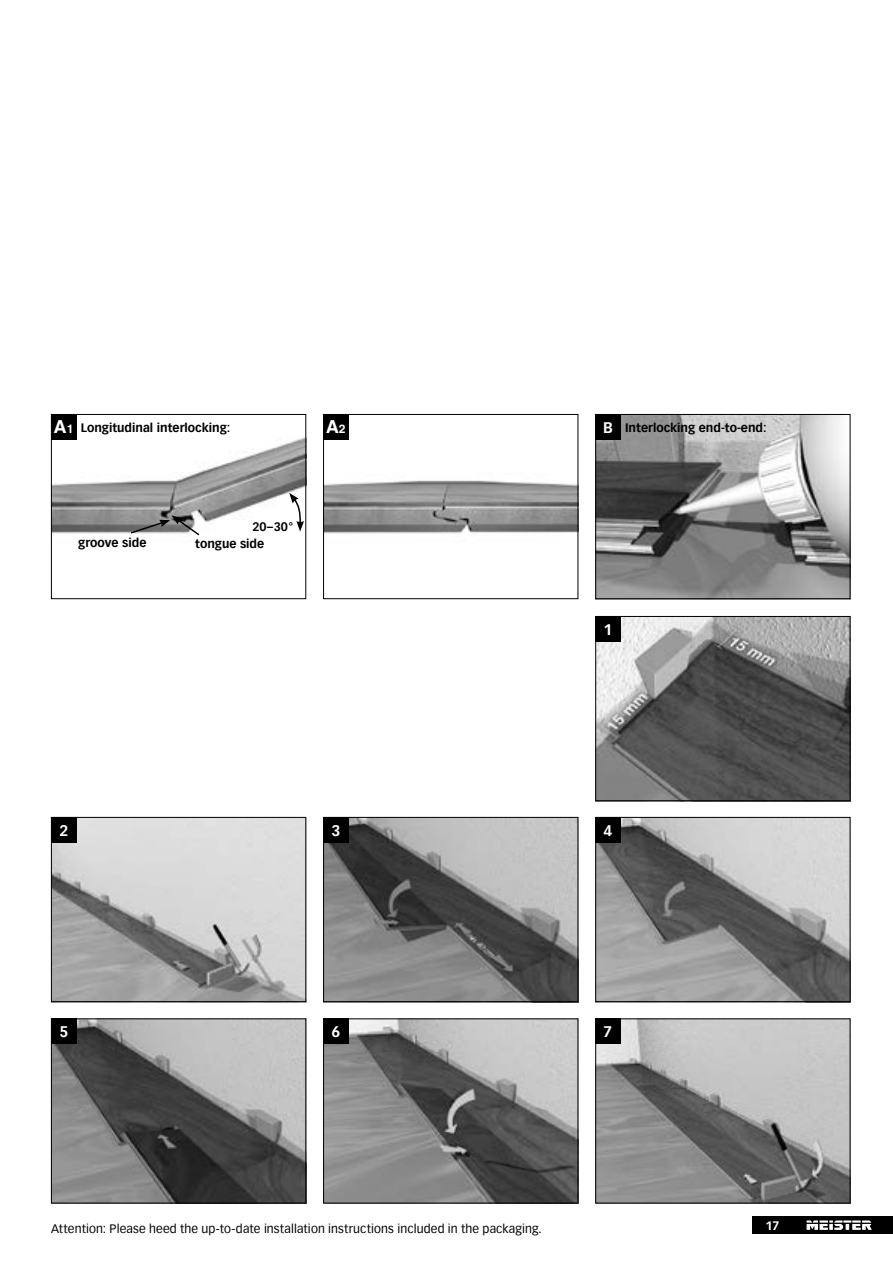
<style>
.page{position:relative;width:893px;height:1263px;background:#fff}
.page>*{position:absolute;margin:0;border:0;box-sizing:border-box;transform-origin:0 0}
.t1{font:700 18px "Helvetica Linotype";color:#fff}
.t2{font:700 15px "Vectora Meister Werke";color:#fff}
.t3{font:12px "Vectora Meister Werke";letter-spacing:.015em;color:#000}
.t4{font:700 12px "Vectora Meister Werke";color:#000}
.t5{font:700 12px "Vectora Meister Werke";color:#fff}
.s1{font-size:12px}
</style>
<div class="page">
<div style="left:753px;top:1216px;width:140px;height:17px;background:#000"></div>
<svg style="left:806px;top:1220px;width:66px;height:10px"></svg>
<img style="left:325px;top:819px;width:251px;height:181px">
<div style="left:323px;top:817px;width:255px;height:185px;border:1px solid #000"></div>
<div style="left:323px;top:817px;width:26px;height:25px;background:#000"></div>
<img style="left:597px;top:618px;width:251px;height:181px">
<div style="left:595px;top:616px;width:255px;height:185px;border:1px solid #000"></div>
<div style="left:595px;top:616px;width:26px;height:26px;background:#000"></div>
<img style="left:325px;top:480px;width:251px;height:54px">
<div style="left:323px;top:414px;width:255px;height:185px;border:1px solid #000"></div>
<div style="left:323px;top:414px;width:26px;height:26px;background:#000"></div>
<img style="left:597px;top:416px;width:251px;height:181px">
<div style="left:595px;top:414px;width:255px;height:185px;border:1px solid #000"></div>
<div style="left:595px;top:414px;width:26px;height:26px;background:#000"></div>
<img style="left:53px;top:437px;width:251px;height:97px">
<div style="left:51px;top:414px;width:255px;height:185px;border:1px solid #000"></div>
<div style="left:51px;top:414px;width:26px;height:26px;background:#000"></div>
<img style="left:597px;top:819px;width:251px;height:181px">
<div style="left:595px;top:817px;width:255px;height:185px;border:1px solid #000"></div>
<div style="left:595px;top:817px;width:26px;height:26px;background:#000"></div>
<img style="left:53px;top:1020px;width:251px;height:181px">
<div style="left:51px;top:1018px;width:255px;height:185px;border:1px solid #000"></div>
<div style="left:51px;top:1018px;width:26px;height:26px;background:#000"></div>
<img style="left:325px;top:1020px;width:251px;height:181px">
<div style="left:323px;top:1018px;width:255px;height:185px;border:1px solid #000"></div>
<div style="left:323px;top:1018px;width:26px;height:26px;background:#000"></div>
<img style="left:597px;top:1020px;width:251px;height:181px">
<div style="left:595px;top:1018px;width:255px;height:185px;border:1px solid #000"></div>
<div style="left:595px;top:1018px;width:26px;height:26px;background:#000"></div>
<img style="left:53px;top:819px;width:251px;height:181px">
<div style="left:51px;top:817px;width:255px;height:185px;border:1px solid #000"></div>
<div style="left:51px;top:817px;width:26px;height:25px;background:#000"></div>
<svg style="left:289px;top:493px;width:15px;height:38px"></svg>
<svg style="left:129px;top:515px;width:72px;height:21px"></svg>
<h1 class="t1" style="left:54px;top:417px;width:21px">A<span class="s1">1</span></h1>
<h1 class="t1" style="left:326px;top:417px;width:21px">A<span class="s1">2</span></h1>
<p class="t2" style="left:603px;top:418px;width:11px">B</p>
<p class="t4" style="left:81px;top:420px;width:151px">Longitudinal interlocking:</p>
<p class="t4" style="left:625px;top:420px;width:143px">Interlocking end-to-end:</p>
<p class="t4" style="left:253px;top:520px;width:42px">20–30°</p>
<p class="t4" style="left:78px;top:535px;width:70px">groove side</p>
<p class="t4" style="left:195px;top:536px;width:71px">tongue side</p>
<p class="t2" style="left:59px;top:821px;width:10px">2</p>
<p class="t2" style="left:331px;top:821px;width:10px">3</p>
<p class="t2" style="left:604px;top:620px;width:10px">1</p>
<p class="t2" style="left:604px;top:821px;width:10px">4</p>
<p class="t2" style="left:59px;top:1022px;width:10px">5</p>
<p class="t2" style="left:331px;top:1022px;width:10px">6</p>
<p class="t2" style="left:604px;top:1022px;width:10px">7</p>
<p class="t3" style="left:51px;top:1222px;width:492px">Attention: Please heed the up-to-date installation instructions included in the packaging.</p>
<p class="t5" style="left:765px;top:1218px;width:16px">17</p>
</div>
